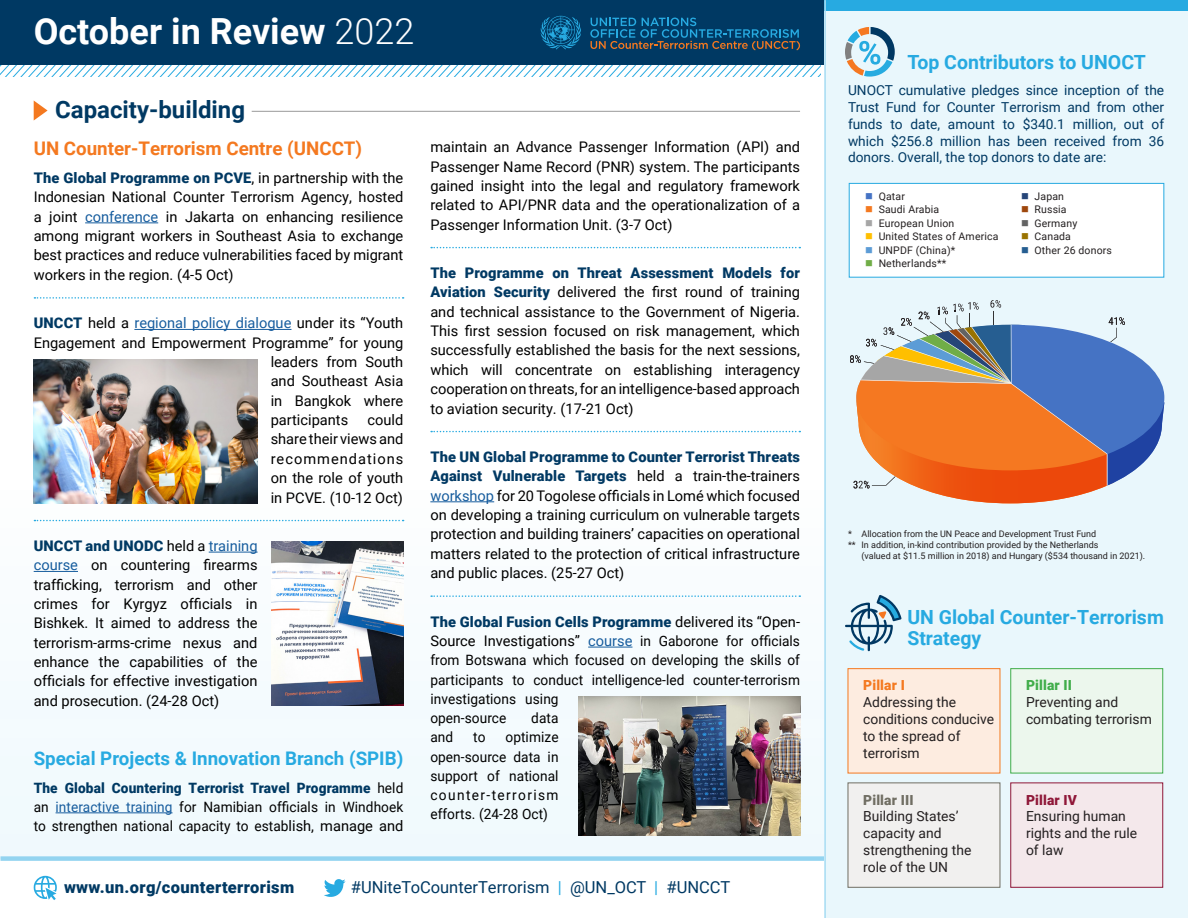
<style>
.page{position:relative;width:1188px;height:918px;background:#fff}
.page>*{position:absolute;margin:0;border:0;box-sizing:border-box;transform-origin:0 0}
.t1{font:700 36px "Roboto";color:#fff}
.t2{font:700 24px "Roboto";color:#003963}
.t3{font:700 19.5px "Roboto";color:#27aae1}
.CB_-_UNCCT{font:700 18.75px "Roboto";color:#27aae1}
.CB_-_UNCCT-2{font:700 18.75px "Roboto";color:#f47920}
.t4{font:16.5px "Roboto";color:#003963}
.t5{font:900 16.5px "Roboto";letter-spacing:.02em;color:#003963}
.CB_text{font:14.7px/19.4px "Roboto";color:#000;text-align:justify}
.CB_text-2{font:900 14.7px "Roboto";letter-spacing:.01em;color:#003963}
.CB_text-3{font:14.7px "Roboto";color:#175d9e}
.CB_text-4{font:14.25px/19.4px "Roboto";letter-spacing:.005em;color:#000;text-align:justify;scale:.96 1}
.t6{font:13.8px/16.8px "Roboto";color:#231f20}
.t7{font:900 13.8px "Roboto";letter-spacing:.01em;color:#706e63}
.t8{font:900 13.8px "Roboto";letter-spacing:.01em;color:#8f1738}
.t9{font:900 13.8px "Roboto";letter-spacing:.01em;color:#40ad4a}
.t10{font:900 13.8px "Roboto";letter-spacing:.01em;color:#f47920}
.t11{font:13.65px/16.8px "Roboto";color:#003963;text-align:justify}
.t12{font:10.5px "Roboto";letter-spacing:.015em;color:#231f20}
.t13{font:9px "Roboto";color:#231f20}
.s1{font-weight:300}
.s2{font-weight:900;color:#003963}
.s3{color:#175d9e}
.s4{color:#000}
.s5{font-size:14.7px}
.s6{font-weight:400;color:#000}
.s7{font-size:14.7px;color:#175d9e}
.s8{color:#27aae1}
.s9{color:#4573c4}
.s10{color:#f47920}
.s11{color:#a6a6a6}
.s12{color:#ffbf00}
.s13{color:#5c9cd6}
.s14{color:#70ad47}
.s15{color:#264578}
.s16{color:#9e470d}
.s17{color:#636363}
.s18{color:#997300}
.s19{color:#265e91}
</style>
<div class="page">
<div style="left:0;top:440px;width:828px;height:419px;background:#f7fcfe"></div>
<div style="left:0;top:856px;width:828px;height:5px;background:#93d4f0"></div>
<div style="left:0;top:0;width:828px;height:65px;background:#003963"></div>
<svg style="left:1px;top:16px;width:820px;height:60px"></svg>
<div style="left:825px;top:0;width:363px;height:918px;background:#e9f7fc"></div>
<div style="left:825px;top:0;width:363px;height:11px;background:#27aae1"></div>
<hr style="left:824px;top:0;width:2px;height:918px;background:#a9ddf3">
<svg style="left:324px;top:879px;width:22px;height:18px"></svg>
<svg style="left:34px;top:876px;width:23px;height:24px"></svg>
<div style="left:849px;top:183px;width:315px;height:95px;background:#fff;border:1px solid #27aae1"></div>
<svg style="left:845px;top:27px;width:50px;height:50px"></svg>
<div style="left:848px;top:668px;width:152px;height:105px;background:#fdece0;border:1px solid #f47920"></div>
<div style="left:1010px;top:668px;width:153px;height:105px;background:#ecf7ed;border:1px solid #40ad4a"></div>
<svg style="left:845px;top:595px;width:57px;height:56px"></svg>
<div style="left:848px;top:783px;width:152px;height:105px;background:#f1f0ef;border:1px solid #706e63"></div>
<div style="left:1010px;top:783px;width:153px;height:105px;background:#f4e8eb;border:1px solid #8f1738"></div>
<svg style="left:850px;top:300px;width:314px;height:203px"></svg>
<svg style="left:34px;top:100px;width:14px;height:21px"></svg>
<hr style="left:252px;top:111px;width:548px;height:1px;background:#9a9a9a">
<hr style="left:85px;top:223px;width:73px;height:1px;background:#175d9e">
<svg style="left:34px;top:297px;width:370px;height:2px"></svg>
<hr style="left:134px;top:329px;width:157px;height:1px;background:#175d9e">
<svg style="left:34px;top:520px;width:370px;height:1px"></svg>
<hr style="left:209px;top:552px;width:49px;height:1px;background:#175d9e">
<hr style="left:34px;top:571px;width:44px;height:1px;background:#175d9e">
<hr style="left:56px;top:813px;width:117px;height:1px;background:#175d9e">
<svg style="left:431px;top:247px;width:369px;height:1px"></svg>
<svg style="left:431px;top:431px;width:369px;height:1px"></svg>
<hr style="left:430px;top:501px;width:64px;height:1px;background:#175d9e">
<svg style="left:431px;top:595px;width:369px;height:2px"></svg>
<hr style="left:588px;top:647px;width:44px;height:1px;background:#175d9e">
<img style="left:34px;top:360px;width:223px;height:143px">
<img style="left:579px;top:697px;width:221px;height:138px">
<img style="left:271px;top:541px;width:132px;height:164px">
<p class="t1" style="left:34px;top:6px;width:382px">October in Review <span class="s1">2022</span></p>
<p class="t2" style="left:55px;top:93px;width:191px">Capacity-building</p>
<p class="CB_-_UNCCT-2" style="left:34px;top:135px;width:330px">UN Counter-Terrorism Centre (UNCCT)</p>
<p class="CB_text" style="left:34px;top:168px;width:371px"><span class="s2">The Global Programme on PCVE</span>, in partnership with the Indonesian National Counter Terrorism Agency, hosted a joint <span class="s3">conference</span> in Jakarta on enhancing resilience among migrant workers in Southeast Asia to exchange best practices and reduce vulnerabilities faced by migrant workers in the region. (4-5 Oct)</p>
<p class="CB_text-3" style="left:34px;top:313px;width:371px"><span class="s2">UNCCT</span> <span class="s4">held a</span> regional policy dialogue <span class="s4">under its “Youth</span></p>
<p class="CB_text" style="left:34px;top:332px;width:371px">Engagement and Empowerment Programme” for young</p>
<p class="CB_text" style="left:271px;top:352px;width:134px">leaders from South</p>
<p class="CB_text" style="left:271px;top:371px;width:134px">and Southeast Asia</p>
<p class="CB_text" style="left:271px;top:390px;width:134px">in Bangkok where</p>
<p class="CB_text" style="left:271px;top:410px;width:79px">participants</p>
<p class="CB_text" style="left:271px;top:410px;width:134px;text-indent:97px">could share their views and recommendations on the role of youth in PCVE. (10-12 Oct)</p>
<p class="CB_text" style="left:34px;top:536px;width:225px"><span class="s2">UNCCT and UNODC</span> held a <span class="s3">training course</span> on countering firearms trafficking, terrorism and other crimes for Kyrgyz officials in Bishkek. It aimed to address the terrorism-arms-crime nexus and enhance the capabilities of the officials for effective investigation and prosecution. (24-28 Oct)</p>
<p class="CB_-_UNCCT" style="left:34px;top:745px;width:371px">Special Projects &amp; Innovation Branch (SPIB)</p>
<p class="CB_text-4" style="left:34px;top:777px;width:387px"><span class="s2">The Global Countering Terrorist Travel Programme</span> held an <span class="s3">interactive training</span> for Namibian officials in Windhoek to strengthen national capacity to estab<span class="s5">lish, manage and</span></p>
<p class="CB_text" style="left:430px;top:137px;width:371px">maintain an Advance Passenger Information (API) and Passenger Name Record (PNR) system. The participants gained insight into the legal and regulatory framework related to API/PNR data and the operationalization of a Passenger Information Unit. (3-7 Oct)</p>
<p class="CB_text" style="left:430px;top:263px;width:371px"><span class="s2">The Programme on Threat Assessment Models for Aviation Security</span> delivered the first round of training and technical assistance to the Government of Nigeria.<br>This first session focused on risk management, which successfully established the basis for the next sessions, which will concentrate on establishing interagency cooperation on threats, for an intelligence-based approach to aviation security. (17-21 Oct)</p>
<p class="CB_text" style="left:430px;top:447px;width:371px"><span class="s2">The UN Global Programme to Counter Terrorist Threats Against Vulnerable Targets</span> held a train-the-trainers <span class="s3">workshop</span> for 20 Togolese officials in Lomé which focused on developing a training curriculum on vulnerable targets protection and building trainers’ capacities on operational matters related to the protection of critical infrastructure and public places. (25-27 Oct)</p>
<p class="CB_text-2" style="left:430px;top:611px;width:371px">The Global Fusion Cells Programme <span class="s6">delivered its “Open-</span></p>
<p class="CB_text-4" style="left:430px;top:631px;width:387px;text-align:left"><span class="s5">Source Investigations”</span> <span class="s7">course</span> in Gaborone for officials from Botswana which focused on developing the skills of participants to conduct intelligence-led counter-terrorism investigations using<br>open-source</p>
<p class="CB_text-4" style="left:531px;top:708px;width:30px">data</p>
<p class="CB_text-4" style="left:430px;top:727px;width:25px">and</p>
<p class="CB_text-4" style="left:473px;top:727px;width:14px">to</p>
<p class="CB_text-4" style="left:430px;top:727px;width:135px;text-indent:75px">optimize open-source data in support of national counter-terrorism efforts. (24-28 Oct)</p>
<p class="t5" style="left:64px;top:876px;width:232px">www.un.org/counterterrorism</p>
<p class="t4" style="left:351px;top:876px;width:381px">#UNiteToCounterTerrorism <span class="s8">|</span> @UN_OCT <span class="s8">|</span> #UNCCT</p>
<p class="t3" style="left:907px;top:48px;width:240px">Top Contributors to UNOCT</p>
<p class="t11" style="left:848px;top:81px;width:318px">UNOCT cumulative pledges since inception of the Trust Fund for Counter Terrorism and from other funds to date, amount to $340.1 million, out of which $256.8 million has been received from 36 donors. Overall, the top donors to date are:</p>
<p class="t12" style="left:865px;top:189px;width:41px"><span class="s9">■</span> Qatar</p>
<p class="t12" style="left:865px;top:202px;width:76px"><span class="s10">■</span> Saudi Arabia</p>
<p class="t12" style="left:865px;top:216px;width:91px"><span class="s11">■</span> European Union</p>
<p class="t12" style="left:865px;top:229px;width:135px"><span class="s12">■</span> United States of America</p>
<p class="t12" style="left:865px;top:243px;width:92px"><span class="s13">■</span> UNPDF (China)*</p>
<p class="t12" style="left:865px;top:256px;width:83px"><span class="s14">■</span> Netherlands**</p>
<p class="t12" style="left:1021px;top:189px;width:45px"><span class="s15">■</span> Japan</p>
<p class="t12" style="left:1021px;top:202px;width:47px"><span class="s16">■</span> Russia</p>
<p class="t12" style="left:1021px;top:216px;width:58px"><span class="s17">■</span> Germany</p>
<p class="t12" style="left:1021px;top:229px;width:51px"><span class="s18">■</span> Canada</p>
<p class="t12" style="left:1021px;top:243px;width:92px"><span class="s19">■</span> Other 26 donors</p>
<p class="t13" style="left:848px;top:527px;width:250px">* Allocation from the UN Peace and Development Trust Fund</p>
<p class="t13" style="left:848px;top:539px;width:252px">** In addition, in-kind contribution provided by the Netherlands</p>
<p class="t13" style="left:862px;top:550px;width:285px">(valued at $11.5 million in 2018) and Hungary ($534 thousand in 2021).</p>
<p class="t3" style="left:907px;top:603px;width:258px">UN Global Counter-Terrorism</p>
<p class="t3" style="left:907px;top:624px;width:75px">Strategy</p>
<p class="t10" style="left:863px;top:676px;width:43px">Pillar I</p>
<p class="t6" style="left:863px;top:693px;width:133px">Addressing the conditions conducive to the spread of terrorism</p>
<p class="t7" style="left:863px;top:790px;width:52px">Pillar III</p>
<p class="t6" style="left:863px;top:808px;width:110px">Building States’ capacity and strengthening the role of the UN</p>
<p class="t9" style="left:1026px;top:676px;width:48px">Pillar II</p>
<p class="t6" style="left:1026px;top:693px;width:127px">Preventing and combating terrorism</p>
<p class="t8" style="left:1026px;top:790px;width:53px">Pillar IV</p>
<p class="t6" style="left:1026px;top:808px;width:113px">Ensuring human rights and the rule of law</p>
</div>
